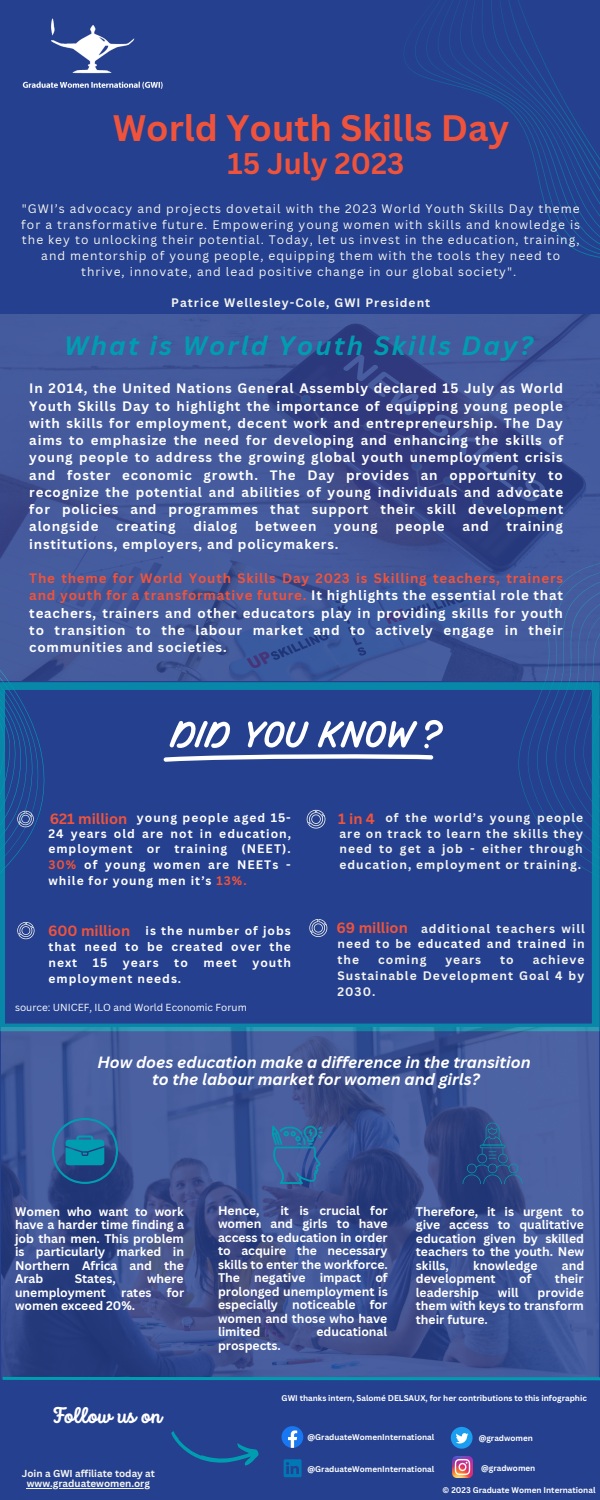
<style>
.page{position:relative;width:600px;height:1500px;background:#25408f}
.page>*{position:absolute;margin:0;border:0;box-sizing:border-box;transform-origin:0 0}
.t1{font:700 35.9px "Canva Sans";color:#f0533b}
.t2{font:700 29.1px "Canva Sans";color:#f0533b}
.t3{font:italic 700 25.9px "Canva Sans";letter-spacing:.085em;color:#009db1}
.t4{font:700 22px "Intro Script";color:#fff}
.t5{font:italic 700 15.9px "Canva Sans";color:#fff}
.t6{font:700 14.5px "Canva Sans";color:#f0533b}
.t7{font:700 13.3px/17.2px "Canva Sans";letter-spacing:.06em;color:#fff;text-align:justify}
.t8{font:700 12.2px/13.5px "Canva Sans";color:#fff;text-align:justify}
.t9{font:12px/15.8px "Canva Sans";letter-spacing:.085em;color:#f5f5ef;text-align:center}
.t10{font:700 12px/15.8px "Canva Sans";letter-spacing:.085em;color:#f5f5ef;text-align:justify}
.t11{font:700 12px/15.8px "Canva Sans";letter-spacing:.085em;color:#fff;text-align:justify}
.t12{font:10px "Canva Sans";color:#fff}
.t13{font:700 9.9px/10.5px "Canva Sans";color:#f5f5ef;text-align:center}
.t14{font:700 8.1px "Canva Sans";color:#fff}
.s1{color:#f0533b}
.s2{color:#fff}
</style>
<div class="page">
<svg style="left:404px;top:0;width:196px;height:258px"></svg>
<hr style="left:60px;top:254px;width:475px;height:1px;background:#25408f">
<img style="left:0;top:314px;width:600px;height:366px">
<svg style="left:0;top:682px;width:600px;height:349px"></svg>
<svg style="left:164px;top:720px;width:279px;height:42px"></svg>
<svg style="left:17px;top:811px;width:17px;height:16px"></svg>
<svg style="left:17px;top:922px;width:18px;height:17px"></svg>
<svg style="left:307px;top:810px;width:18px;height:19px"></svg>
<svg style="left:309px;top:919px;width:18px;height:18px"></svg>
<img style="left:2px;top:1028px;width:597px;height:347px">
<svg style="left:52px;top:1118px;width:66px;height:66px;background:#236496"></svg>
<svg style="left:272px;top:1125px;width:51px;height:59px;background:#35689f"></svg>
<svg style="left:171px;top:1431px;width:88px;height:35px"></svg>
<svg style="left:451px;top:1427px;width:22px;height:22px"></svg>
<img style="left:452px;top:1457px;width:21px;height:20px">
<svg style="left:284px;top:1459px;width:18px;height:18px"></svg>
<svg style="left:1px;top:1375px;width:599px;height:6px"></svg>
<svg style="left:282px;top:1426px;width:21px;height:22px"></svg>
<img style="left:22px;top:18px;width:141px;height:71px">
<svg style="left:463px;top:1123px;width:60px;height:61px;background:#2f4f89"></svg>
<hr style="left:27px;top:1488px;width:123px;height:1px;background:#f5f5ef">
<p class="t1" style="left:113px;top:103px;width:398px">World Youth Skills Day</p>
<p class="t2" style="left:227px;top:143px;width:179px">15 July 2023</p>
<p class="t9" style="left:21px;top:200px;width:560px">"GWI’s advocacy and projects dovetail with the 2023 World Youth Skills Day theme for a transformative future. Empowering young women with skills and knowledge is the key to unlocking their potential. Today, let us invest in the education, training, and mentorship of young people, equipping them with the tools they need to thrive, innovate, and lead positive change in our global society".</p>
<p class="t10" style="left:171px;top:295px;width:261px">Patrice Wellesley-Cole, GWI President</p>
<p class="t3" style="left:64px;top:327px;width:470px">What is World Youth Skills Day?</p>
<p class="t7" style="left:29px;top:380px;width:535px">In 2014, the United Nations General Assembly declared 15 July as World Youth Skills Day to highlight the importance of equipping young people with skills for employment, decent work and entrepreneurship. The Day aims to emphasize the need for developing and enhancing the skills of young people to address the growing global youth unemployment crisis and foster economic growth. The Day provides an opportunity to recognize the potential and abilities of young individuals and advocate for policies and programmes that support their skill development alongside</p>
<p class="t7" style="left:116px;top:518px;width:61px">creating</p>
<p class="t7" style="left:193px;top:518px;width:45px">dialog</p>
<p class="t7" style="left:255px;top:518px;width:63px">between</p>
<p class="t7" style="left:334px;top:518px;width:45px">young</p>
<p class="t7" style="left:396px;top:518px;width:51px">people</p>
<p class="t7" style="left:463px;top:518px;width:28px">and</p>
<p class="t7" style="left:507px;top:518px;width:58px">training</p>
<p class="t7" style="left:29px;top:535px;width:311px">institutions, employers, and policymakers.</p>
<p class="t7" style="left:29px;top:569px;width:535px"><span class="s1">The theme for World Youth Skills Day 2023 is Skilling teachers, trainers and youth for a transformative future.</span> It highlights the essential role that teachers, trainers and other educators play in providing skills for youth to transition to the labour market and to actively engage in their communities and societies.</p>
<p class="t10" style="left:339px;top:809px;width:245px;text-indent:46px">of the world’s young people are on track to learn the skills they need to get a job - either through education, employment or training.</p>
<p class="t6" style="left:50px;top:808px;width:79px">621 million</p>
<p class="t6" style="left:338px;top:808px;width:38px">1in4</p>
<p class="t11" style="left:48px;top:809px;width:244px;text-indent:88px">young people aged 15- 24 years old are not in education, employment or training (NEET).<br><span class="s1">30%</span> of young women are NEETs - while for young men it’s <span class="s1">13%.</span></p>
<p class="t6" style="left:48px;top:921px;width:84px">600 million</p>
<p class="t6" style="left:337px;top:917px;width:73px">69 million</p>
<p class="t10" style="left:337px;top:920px;width:249px;text-indent:84px">additional teachers will need to be <span class="s2">educated and trained</span> in the</p>
<p class="t11" style="left:48px;top:923px;width:244px;text-indent:97px">is the number of jobs that need to be created over the next</p>
<p class="t10" style="left:337px;top:951px;width:249px;text-indent:195px">achieve Sustainable Development Goal 4 by 2030.</p>
<p class="t10" style="left:378px;top:951px;width:50px">coming</p>
<p class="t10" style="left:445px;top:951px;width:37px">years</p>
<p class="t10" style="left:500px;top:951px;width:15px">to</p>
<p class="t11" style="left:93px;top:954px;width:16px">15</p>
<p class="t11" style="left:123px;top:954px;width:37px">years</p>
<p class="t11" style="left:174px;top:954px;width:15px">to</p>
<p class="t11" style="left:203px;top:954px;width:35px">meet</p>
<p class="t11" style="left:252px;top:954px;width:40px">youth</p>
<p class="t11" style="left:48px;top:970px;width:134px">employment needs.</p>
<p class="t12" style="left:15px;top:1000px;width:233px">source: UNICEF, ILO and World Economic Forum</p>
<p class="t5" style="left:97px;top:1051px;width:435px">How does education make a difference in the transition</p>
<p class="t5" style="left:152px;top:1068px;width:329px">to the labour market for women and girls?</p>
<p class="t8" style="left:15px;top:1204px;width:171px">Women who want to work have a harder time finding a job than men. This problem is particularly marked in Northern Africa and the Arab</p>
<p class="t8" style="left:75px;top:1272px;width:43px">States,</p>
<p class="t8" style="left:147px;top:1272px;width:38px">where</p>
<p class="t8" style="left:15px;top:1285px;width:93px">unemployment</p>
<p class="t8" style="left:121px;top:1285px;width:32px">rates</p>
<p class="t8" style="left:167px;top:1285px;width:19px">for</p>
<p class="t8" style="left:15px;top:1299px;width:122px">women exceed 20%.</p>
<p class="t4" style="left:52px;top:1407px;width:111px">Follow us on</p>
<p class="t13" style="left:22px;top:1468px;width:135px">Join a GWI affiliate today at www.graduatewomen.org</p>
<p class="t8" style="left:218px;top:1203px;width:171px;text-indent:62px">it is crucial for women and girls to have access to education in order to acquire the necessary skills to enter the workforce.<br>The negative impact of prolonged unemployment is especially noticeable for women and those who have limited</p>
<p class="t8" style="left:218px;top:1203px;width:43px">Hence,</p>
<p class="t8" style="left:316px;top:1325px;width:72px">educational</p>
<p class="t8" style="left:218px;top:1338px;width:64px">prospects.</p>
<p class="t8" style="left:416px;top:1204px;width:170px">Therefore, it is urgent to give access to qualitative education given by skilled teachers to the youth. New skills,</p>
<p class="t8" style="left:473px;top:1258px;width:66px">knowledge</p>
<p class="t8" style="left:562px;top:1258px;width:24px">and</p>
<p class="t8" style="left:416px;top:1272px;width:81px">development</p>
<p class="t8" style="left:519px;top:1272px;width:14px">of</p>
<p class="t8" style="left:555px;top:1272px;width:30px">their</p>
<p class="t8" style="left:416px;top:1285px;width:65px">leadership</p>
<p class="t8" style="left:498px;top:1285px;width:22px">will</p>
<p class="t8" style="left:416px;top:1285px;width:170px;text-indent:122px">provide them with keys to transform their future.</p>
<p class="t14" style="left:282px;top:1392px;width:307px">GWI thanks intern, Salomé DELSAUX, for her contributions to this infographic</p>
<p class="t14" style="left:308px;top:1431px;width:128px">@GraduateWomenInternational</p>
<p class="t14" style="left:308px;top:1464px;width:128px">@GraduateWomenInternational</p>
<p class="t14" style="left:479px;top:1432px;width:56px">@gradwomen</p>
<p class="t14" style="left:481px;top:1463px;width:56px">@gradwomen</p>
<p class="t14" style="left:443px;top:1485px;width:154px">© 2023 Graduate Women International</p>
</div>
